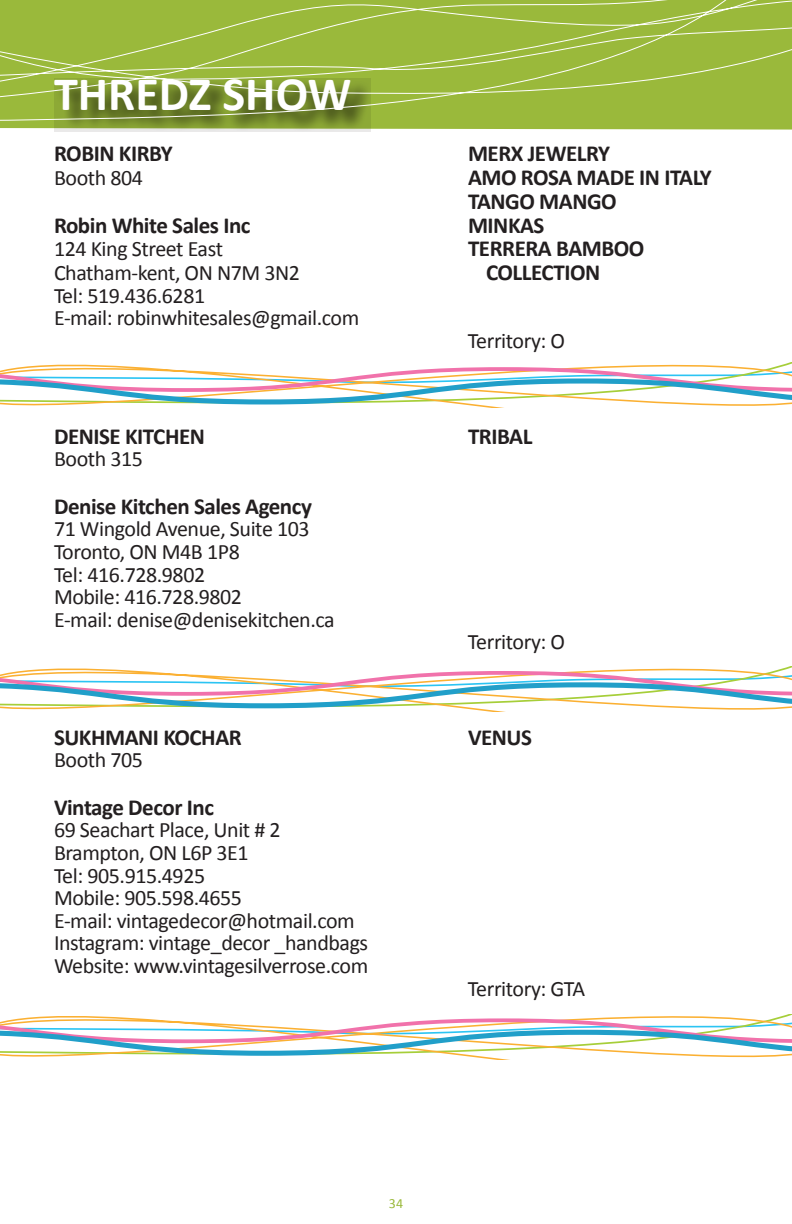
<style>
.page{position:relative;width:792px;height:1224px;background:#fff}
.page>*{position:absolute;margin:0;border:0;box-sizing:border-box;transform-origin:0 0}
.t1{font:700 48.2px "Calibri";color:#fff}
.t2{font:700 23px "Calibri";letter-spacing:-.02em;color:#231f20}
.t3{font:22px "Calibri";letter-spacing:-.02em;color:#231f20}
.t4{font:14px "Calibri";color:#9ab93b}
</style>
<div class="page">
<svg style="left:0;top:121px;width:792px;height:9px;fill:#9ab93b"></svg>
<svg style="left:55px;top:121px;width:316px;height:11px"></svg>
<svg style="left:0;top:0;width:792px;height:121px"></svg>
<svg style="left:0;top:363px;width:792px;height:45px"></svg>
<svg style="left:0;top:667px;width:792px;height:45px"></svg>
<svg style="left:0;top:1014px;width:792px;height:45px"></svg>
<p class="t1" style="left:54px;top:60px;width:299px">THREDZ SHOW</p>
<p class="t2" style="left:54px;top:137px;width:120px">ROBIN KIRBY</p>
<p class="t2" style="left:468px;top:137px;width:144px">MERX JEWELRY</p>
<p class="t3" style="left:54px;top:162px;width:90px">Booth 804</p>
<p class="t2" style="left:468px;top:161px;width:245px">AMO ROSA MADE IN ITALY</p>
<p class="t2" style="left:468px;top:185px;width:150px">TANGO MANGO</p>
<p class="t2" style="left:54px;top:209px;width:198px">Robin White Sales Inc</p>
<p class="t2" style="left:468px;top:209px;width:78px">MINKAS</p>
<p class="t3" style="left:54px;top:234px;width:171px">124 King Street East</p>
<p class="t2" style="left:468px;top:233px;width:178px">TERRERA BAMBOO</p>
<p class="t3" style="left:54px;top:258px;width:248px">Chatham-kent, ON N7M 3N2</p>
<p class="t2" style="left:486px;top:256px;width:116px">COLLECTION</p>
<p class="t3" style="left:54px;top:280px;width:153px">Tel: 519.436.6281</p>
<p class="t3" style="left:54px;top:303px;width:307px">E-mail: robinwhitesales@gmail.com</p>
<p class="t3" style="left:468px;top:325px;width:99px">Territory: O</p>
<p class="t2" style="left:54px;top:420px;width:152px">DENISE KITCHEN</p>
<p class="t2" style="left:468px;top:420px;width:66px">TRIBAL</p>
<p class="t3" style="left:54px;top:444px;width:90px">Booth 315</p>
<p class="t2" style="left:54px;top:490px;width:259px">Denise Kitchen Sales Agency</p>
<p class="t3" style="left:54px;top:514px;width:257px">71 Wingold Avenue, Suite 103</p>
<p class="t3" style="left:54px;top:536px;width:187px">Toronto, ON M4B 1P8</p>
<p class="t3" style="left:54px;top:559px;width:153px">Tel: 416.728.9802</p>
<p class="t3" style="left:54px;top:582px;width:190px">Mobile: 416.728.9802</p>
<p class="t3" style="left:54px;top:604px;width:282px">E-mail: denise@denisekitchen.ca</p>
<p class="t3" style="left:468px;top:627px;width:99px">Territory: O</p>
<p class="t2" style="left:54px;top:721px;width:189px">SUKHMANI KOCHAR</p>
<p class="t2" style="left:468px;top:721px;width:66px">VENUS</p>
<p class="t3" style="left:54px;top:745px;width:90px">Booth 705</p>
<p class="t2" style="left:54px;top:791px;width:161px">Vintage Decor Inc</p>
<p class="t3" style="left:54px;top:815px;width:228px">69 Seachart Place, Unit # 2</p>
<p class="t3" style="left:54px;top:837px;width:196px">Brampton, ON L6P 3E1</p>
<p class="t3" style="left:54px;top:860px;width:153px">Tel: 905.915.4925</p>
<p class="t3" style="left:54px;top:883px;width:190px">Mobile: 905.598.4655</p>
<p class="t3" style="left:54px;top:905px;width:302px">E-mail: vintagedecor@hotmail.com</p>
<p class="t3" style="left:54px;top:928px;width:316px">Instagram: vintage_decor _handbags</p>
<p class="t3" style="left:54px;top:950px;width:316px">Website: www.vintagesilverrose.com</p>
<p class="t3" style="left:468px;top:973px;width:119px">Territory: GTA</p>
<p class="t4" style="left:389px;top:1194px;width:16px">34</p>
</div>
